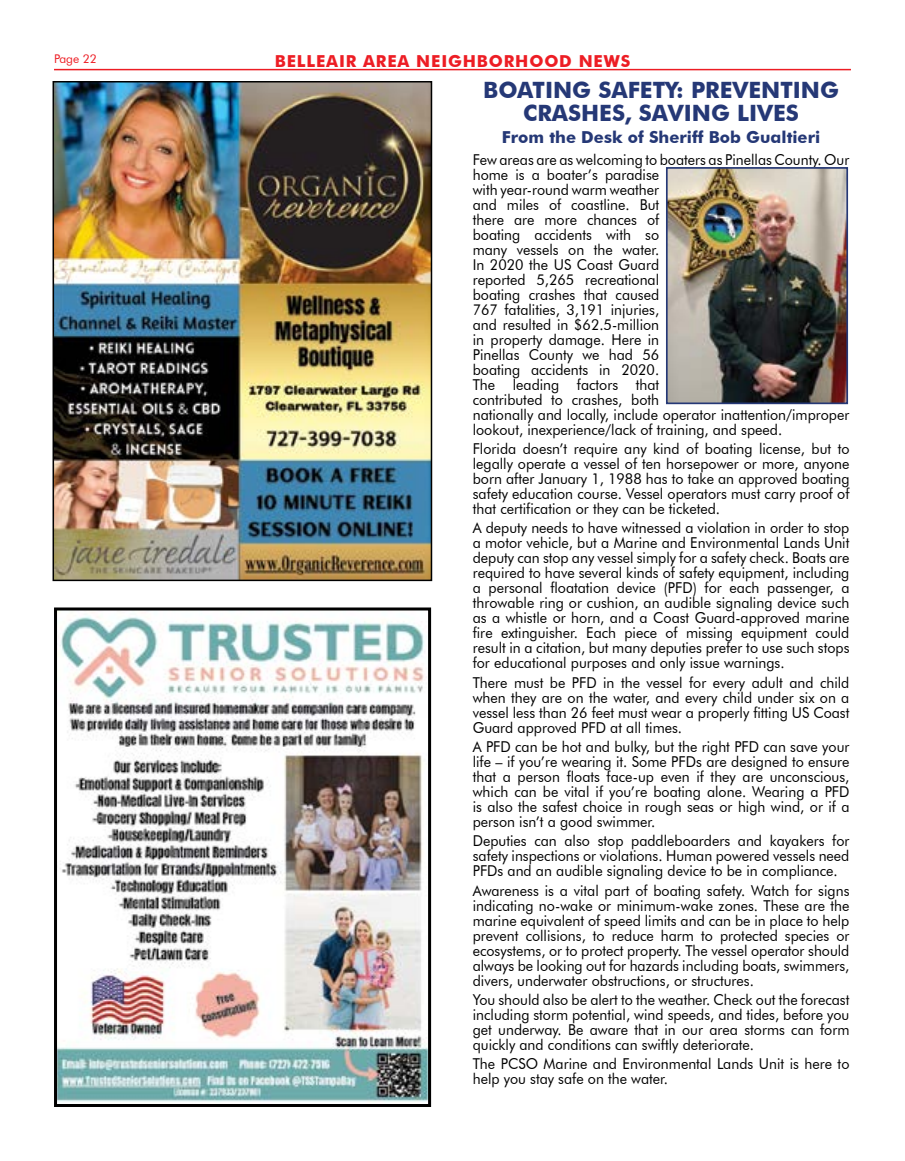
<style>
.page{position:relative;width:905px;height:1161px;background:#fff}
.page>*{position:absolute;margin:0;border:0;box-sizing:border-box;transform-origin:0 0}
.t1{font:700 22.5px/22.5px "Futura BT";color:#253876;text-align:center}
.t2{font:700 16.5px "Futura BT";color:#253876}
.t3{font:700 16.5px "Futura BT";letter-spacing:.05em;color:#ed1d24}
.t4{font:15px/15px "Futura BT";color:#000;text-align:justify;scale:.95 1}
.t5{font:12px "Futura BT";color:#ed1d24}
</style>
<div class="page">
<hr style="left:54px;top:69px;width:796px;height:1px;background:#ed1d24">
<img style="left:55px;top:84px;width:374px;height:494px">
<div style="left:52px;top:81px;width:380px;height:500px;border:2px solid #000"></div>
<img style="left:58px;top:614px;width:369px;height:488px">
<div style="left:54px;top:608px;width:377px;height:499px;border:3px solid #000"></div>
<img style="left:669px;top:170px;width:176px;height:231px">
<div style="left:666px;top:167px;width:182px;height:237px;border:2px solid #253876"></div>
<p class="t5" style="left:54px;top:52px;width:44px">Page 22</p>
<p class="t3" style="left:275px;top:51px;width:357px">BELLEAIR AREA NEIGHBORHOOD NEWS</p>
<h1 class="t1" style="left:483px;top:79px;width:357px">BOATING SAFETY: PREVENTING<br>CRASHES, SAVING LIVES</h1>
<p class="t2" style="left:502px;top:127px;width:320px">From the Desk of Sheriff Bob Gualtieri</p>
<p class="t4" style="left:472px;top:152px;width:398px;text-align:left">Few areas are as welcoming to boaters as Pinellas County. Our home is a boater’s paradise<br>with year-round warm weather<br>and miles of coastline. But<br>there are more chances of<br>boating accidents with so<br>many vessels on the water.<br>In 2020 the US Coast Guard<br>reported 5,265 recreational<br>boating crashes that caused<br>767 fatalities, 3,191 injuries,<br>and resulted in $62.5-million<br>in property damage. Here in<br>Pinellas County we had 56<br>boating accidents in 2020.<br>The leading factors that<br>contributed to crashes, both<br>nationally and locally, include operator inattention/improper lookout, inexperience/lack of training, and speed.</p>
<p class="t4" style="left:472px;top:441px;width:398px">Florida doesn’t require any kind of boating license, but to legally operate a vessel of ten horsepower or more, anyone born after January 1, 1988 has to take an approved boating safety education course. Vessel operators must carry proof of that certification or they can be ticketed.</p>
<p class="t4" style="left:472px;top:521px;width:398px">A deputy needs to have witnessed a violation in order to stop a motor vehicle, but a Marine and Environmental Lands Unit deputy can stop any vessel simply for a safety check. Boats are required to have several kinds of safety equipment, including a personal floatation device (PFD) for each passenger, a throwable ring or cushion, an audible signaling device such as a whistle or horn, and a Coast Guard-approved marine fire extinguisher. Each piece of missing equipment could result in a citation, but many deputies prefer to use such stops for educational purposes and only issue warnings.</p>
<p class="t4" style="left:472px;top:675px;width:398px">There must be PFD in the vessel for every adult and child when they are on the water, and every child under six on a vessel less than 26 feet must wear a properly fitting US Coast Guard approved PFD at all times.</p>
<p class="t4" style="left:472px;top:739px;width:398px">A PFD can be hot and bulky, but the right PFD can save your life – if you’re wearing it. Some PFDs are designed to ensure that a person floats face-up even if they are unconscious, which can be vital if you’re boating alone. Wearing a PFD is also the safest choice in rough seas or high wind, or if a person isn’t a good swimmer.</p>
<p class="t4" style="left:472px;top:833px;width:398px">Deputies can also stop paddleboarders and kayakers for safety inspections or violations. Human powered vessels need PFDs and an audible signaling device to be in compliance.</p>
<p class="t4" style="left:472px;top:883px;width:398px">Awareness is a vital part of boating safety. Watch for signs indicating no-wake or minimum-wake zones. These are the marine equivalent of speed limits and can be in place to help prevent collisions, to reduce harm to protected species or ecosystems, or to protect property. The vessel operator should always be looking out for hazards including boats, swimmers, divers, underwater obstructions, or structures.</p>
<p class="t4" style="left:472px;top:992px;width:398px">You should also be alert to the weather. Check out the forecast including storm potential, wind speeds, and tides, before you get underway. Be aware that in our area storms can form quickly and conditions can swiftly deteriorate.</p>
<p class="t4" style="left:472px;top:1056px;width:398px">The PCSO Marine and Environmental Lands Unit is here to help you stay safe on the water.</p>
</div>
